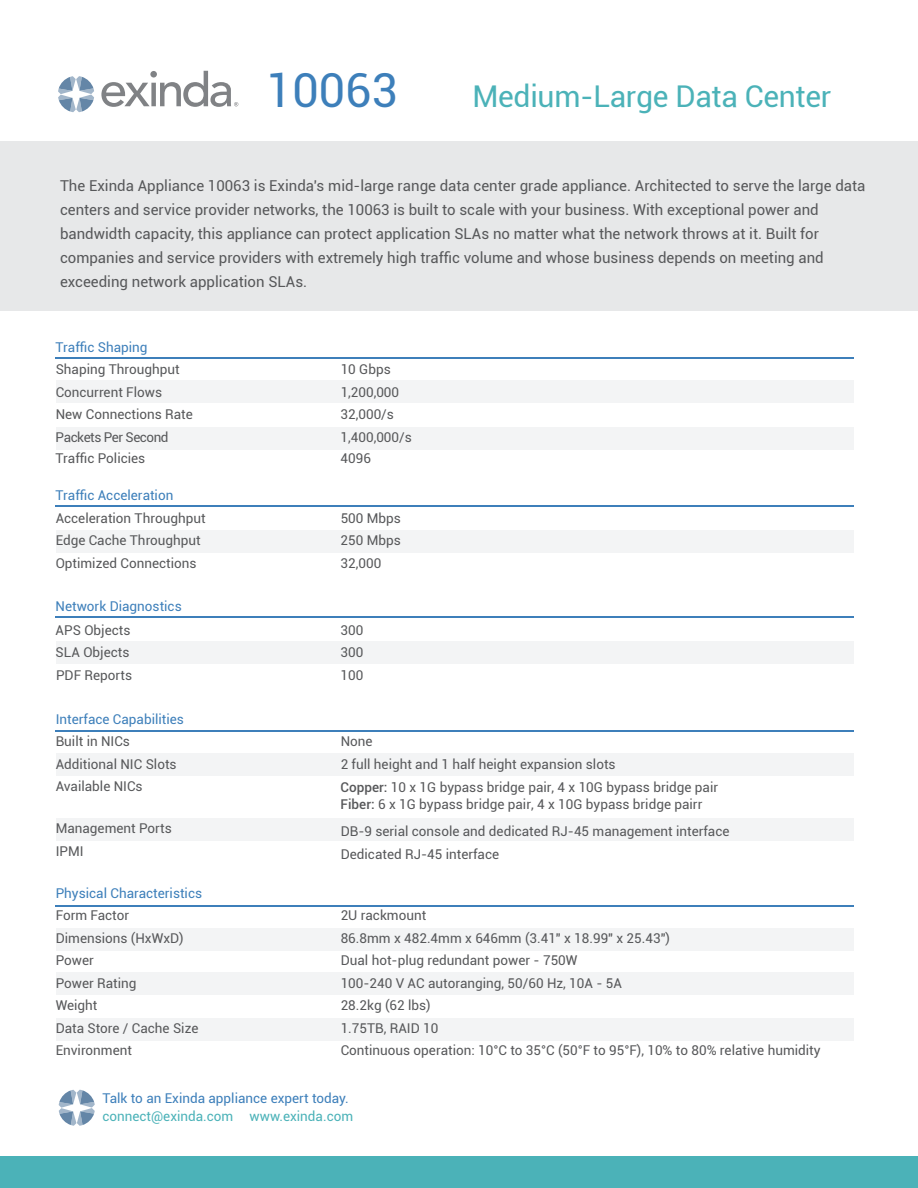
<style>
.page{position:relative;width:918px;height:1188px;background:#fff}
.page>*{position:absolute;margin:0;border:0;box-sizing:border-box;transform-origin:0 0}
.t1{font:46.95px "Roboto";color:#3d7fba}
.t2{font:30px "Roboto";letter-spacing:-.01em;color:#4bb2b8}
.t3{font:15px/24px "Roboto";color:#57585a}
.t4{font:13.5px/22.5px "Roboto";color:#57585a}
.t5{font:13.5px "Roboto";color:#3d7fba}
.t6{font:13.5px "Roboto";color:#4bb2b8}
.t7{font:13.5px "Roboto";letter-spacing:-.035em;color:#57585a}
.s1{font-weight:500}
</style>
<div class="page">
<div style="left:0;top:141px;width:918px;height:170px;background:#e7e8e9"></div>
<svg style="left:58px;top:76px;width:36px;height:36px"></svg>
<svg style="left:101px;top:71px;width:137px;height:36px"></svg>
<hr style="left:56px;top:730px;width:798px;height:2px;background:#3d7fba">
<div style="left:56px;top:754px;width:798px;height:22px;background:#f3f4f5"></div>
<div style="left:56px;top:819px;width:798px;height:22px;background:#f3f4f5"></div>
<hr style="left:56px;top:905px;width:798px;height:1px;background:#3d7fba">
<div style="left:56px;top:929px;width:798px;height:22px;background:#f3f4f5"></div>
<div style="left:56px;top:1018px;width:798px;height:22px;background:#f3f4f5"></div>
<div style="left:56px;top:973px;width:798px;height:22px;background:#f3f4f5"></div>
<hr style="left:56px;top:616px;width:798px;height:2px;background:#3d7fba">
<div style="left:56px;top:642px;width:798px;height:22px;background:#f3f4f5"></div>
<hr style="left:56px;top:358px;width:798px;height:1px;background:#3d7fba">
<div style="left:56px;top:381px;width:798px;height:22px;background:#f3f4f5"></div>
<div style="left:56px;top:428px;width:798px;height:22px;background:#f3f4f5"></div>
<hr style="left:56px;top:506px;width:798px;height:1px;background:#3d7fba">
<div style="left:56px;top:530px;width:798px;height:22px;background:#f3f4f5"></div>
<div style="left:0;top:1156px;width:918px;height:32px;background:#4bb2b8"></div>
<svg style="left:59px;top:1090px;width:36px;height:36px"></svg>
<h1 class="t1" style="left:266px;top:57px;width:133px">10063</h1>
<h2 class="t2" style="left:472px;top:75px;width:360px">Medium-Large Data Center</h2>
<p class="t3" style="left:60px;top:173px;width:807px">The Exinda Appliance 10063 is Exinda's mid-large range data center grade appliance. Architected to serve the large data centers and service provider networks, the 10063 is built to scale with your business. With exceptional power and bandwidth capacity, this appliance can protect application SLAs no matter what the network throws at it. Built for companies and service providers with extremely high traffic volume and whose business depends on meeting and exceeding network application SLAs.</p>
<p class="t5" style="left:56px;top:338px;width:93px">Traffic Shaping</p>
<p class="t4" style="left:56px;top:358px;width:126px">Shaping Throughput</p>
<p class="t4" style="left:341px;top:358px;width:52px">10 Gbps</p>
<p class="t4" style="left:56px;top:380px;width:108px">Concurrent Flows</p>
<p class="t4" style="left:341px;top:380px;width:60px">1,200,000</p>
<p class="t4" style="left:56px;top:403px;width:139px">New Connections Rate</p>
<p class="t4" style="left:341px;top:403px;width:55px">32,000/s</p>
<p class="t7" style="left:56px;top:428px;width:114px">Packets Per Second</p>
<p class="t4" style="left:341px;top:425px;width:73px">1,400,000/s</p>
<p class="t4" style="left:56px;top:447px;width:91px">Traffic Policies</p>
<p class="t4" style="left:341px;top:447px;width:32px">4096</p>
<p class="t5" style="left:56px;top:486px;width:119px">Traffic Acceleration</p>
<p class="t4" style="left:56px;top:506px;width:151px">Acceleration Throughput</p>
<p class="t4" style="left:341px;top:506px;width:62px">500 Mbps</p>
<p class="t4" style="left:56px;top:529px;width:147px">Edge Cache Throughput<br>Optimized Connections</p>
<p class="t4" style="left:341px;top:529px;width:62px">250 Mbps</p>
<p class="t4" style="left:341px;top:551px;width:42px">32,000</p>
<p class="t5" style="left:56px;top:596px;width:128px">Network Diagnostics</p>
<p class="t4" style="left:56px;top:618px;width:76px">APS Objects</p>
<p class="t4" style="left:341px;top:618px;width:24px">300</p>
<p class="t4" style="left:56px;top:641px;width:75px">SLA Objects</p>
<p class="t4" style="left:341px;top:641px;width:24px">300</p>
<p class="t4" style="left:56px;top:663px;width:78px">PDF Reports</p>
<p class="t4" style="left:341px;top:663px;width:24px">100</p>
<p class="t5" style="left:56px;top:709px;width:130px">Interface Capabilities</p>
<p class="t4" style="left:56px;top:730px;width:76px">Built in NICs</p>
<p class="t4" style="left:341px;top:730px;width:33px">None</p>
<p class="t4" style="left:56px;top:752px;width:122px">Additional NIC Slots</p>
<p class="t4" style="left:341px;top:752px;width:276px">2 full height and 1 half height expansion slots</p>
<p class="t4" style="left:56px;top:775px;width:88px">Available NICs</p>
<p class="t4" style="left:56px;top:817px;width:118px">Management Ports</p>
<p class="t4" style="left:341px;top:820px;width:390px">DB-9 serial console and dedicated RJ-45 management interface</p>
<p class="t4" style="left:56px;top:839px;width:29px">IPMI</p>
<p class="t4" style="left:341px;top:842px;width:160px">Dedicated RJ-45 interface</p>
<p class="t5" style="left:56px;top:883px;width:148px">Physical Characteristics</p>
<p class="t4" style="left:56px;top:904px;width:75px">Form Factor</p>
<p class="t4" style="left:341px;top:904px;width:87px">2U rackmount</p>
<p class="t4" style="left:56px;top:926px;width:130px">Dimensions (HxWxD)</p>
<p class="t4" style="left:341px;top:926px;width:331px">86.8mm x 482.4mm x 646mm (3.41" x 18.99" x 25.43")</p>
<p class="t4" style="left:56px;top:949px;width:40px">Power</p>
<p class="t4" style="left:341px;top:949px;width:238px">Dual hot-plug redundant power - 750W</p>
<p class="t4" style="left:56px;top:971px;width:82px">Power Rating</p>
<p class="t4" style="left:341px;top:971px;width:283px">100-240 V AC autoranging, 50/60 Hz, 10A - 5A</p>
<p class="t4" style="left:56px;top:994px;width:43px">Weight</p>
<p class="t4" style="left:341px;top:994px;width:92px">28.2kg (62 lbs)</p>
<p class="t4" style="left:56px;top:1016px;width:144px">Data Store / Cache Size</p>
<p class="t4" style="left:341px;top:1016px;width:99px">1.75TB, RAID 10</p>
<p class="t4" style="left:56px;top:1039px;width:78px">Environment</p>
<p class="t4" style="left:341px;top:1039px;width:481px">Continuous operation: 10°C to 35°C (50°F to 95°F), 10% to 80% relative humidity</p>
<p class="t4" style="left:341px;top:779px;width:379px;line-height:16.2px"><span class="s1">Copper:</span> 10 x 1G bypass bridge pair, 4 x 10G bypass bridge pair<br><span class="s1">Fiber:</span> 6 x 1G bypass bridge pair, 4 x 10G bypass bridge pairr</p>
<p class="t5" style="left:102px;top:1089px;width:248px">Talk to an Exinda appliance expert today.</p>
<p class="t6" style="left:102px;top:1107px;width:252px">connect@exinda.com www.exinda.com</p>
</div>
